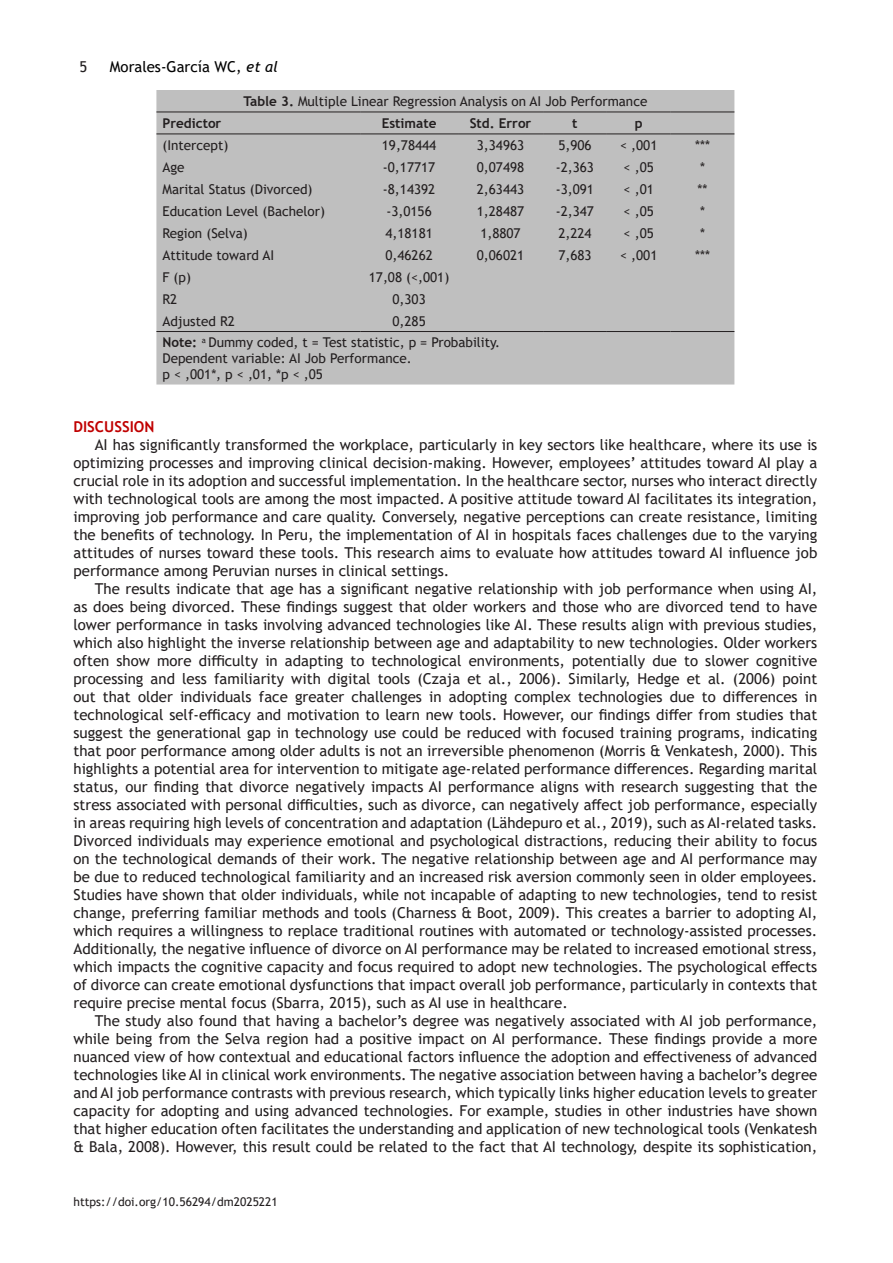
<style>
.page{position:relative;width:893px;height:1263px;background:#fff}
.page>*{position:absolute;margin:0;border:0;box-sizing:border-box;transform-origin:0 0}
.t1{font:15px/18px "Trebuchet MS";color:#231f20;text-align:justify}
.t2{font:15px "Trebuchet MS";color:#000}
.t3{font:700 15px "Trebuchet MS";color:#c00000}
.t4{font:13.5px "Trebuchet MS";color:#231f20}
.t5{font:700 13.5px "Trebuchet MS";color:#231f20}
.t6{font:12px "Trebuchet MS";color:#231f20}
.s1{font-style:italic}
.s2{font-weight:700}
</style>
<div class="page">
<div style="left:156px;top:90px;width:578px;height:294px;background:#bfbfbf"></div>
<hr style="left:156px;top:112px;width:204px;height:1px;background:#231f20">
<hr style="left:360px;top:112px;width:98px;height:1px;background:#231f20">
<hr style="left:458px;top:112px;width:85px;height:1px;background:#231f20">
<hr style="left:543px;top:112px;width:64px;height:1px;background:#231f20">
<hr style="left:607px;top:112px;width:64px;height:1px;background:#231f20">
<hr style="left:671px;top:112px;width:63px;height:1px;background:#231f20">
<hr style="left:156px;top:134px;width:204px;height:1px;background:#231f20">
<hr style="left:360px;top:134px;width:98px;height:1px;background:#231f20">
<hr style="left:458px;top:134px;width:85px;height:1px;background:#231f20">
<hr style="left:543px;top:134px;width:64px;height:1px;background:#231f20">
<hr style="left:607px;top:134px;width:64px;height:1px;background:#231f20">
<hr style="left:671px;top:134px;width:63px;height:1px;background:#231f20">
<hr style="left:156px;top:331px;width:204px;height:1px;background:#231f20">
<hr style="left:360px;top:331px;width:98px;height:1px;background:#231f20">
<hr style="left:458px;top:331px;width:85px;height:1px;background:#231f20">
<hr style="left:543px;top:331px;width:64px;height:1px;background:#231f20">
<hr style="left:607px;top:331px;width:64px;height:1px;background:#231f20">
<hr style="left:671px;top:331px;width:63px;height:1px;background:#231f20">
<p class="t1" style="left:80px;top:58px;width:9px">5</p>
<p class="t2" style="left:110px;top:57px;width:169px">Morales-García WC, <span class="s1">et al</span></p>
<p class="t4" style="left:243px;top:93px;width:405px"><span class="s2">Table 3.</span> Multiple Linear Regression Analysis on AI Job Performance</p>
<p class="t5" style="left:162px;top:115px;width:60px">Predictor</p>
<p class="t5" style="left:382px;top:115px;width:56px">Estimate</p>
<p class="t5" style="left:470px;top:115px;width:63px">Std. Error</p>
<p class="t5" style="left:572px;top:115px;width:7px">t</p>
<p class="t5" style="left:635px;top:115px;width:9px">p</p>
<p class="t4" style="left:162px;top:137px;width:67px">(Intercept)</p>
<p class="t4" style="left:382px;top:137px;width:56px">19,78444</p>
<p class="t4" style="left:477px;top:137px;width:49px">3,34963</p>
<p class="t4" style="left:558px;top:137px;width:35px">5,906</p>
<p class="t4" style="left:620px;top:137px;width:39px">&lt; ,001</p>
<p class="t4" style="left:695px;top:137px;width:16px">***</p>
<p class="t4" style="left:162px;top:159px;width:24px">Age</p>
<p class="t4" style="left:383px;top:159px;width:54px">-0,17717</p>
<p class="t4" style="left:477px;top:159px;width:49px">0,07498</p>
<p class="t4" style="left:556px;top:159px;width:40px">-2,363</p>
<p class="t4" style="left:624px;top:159px;width:32px">&lt; ,05</p>
<p class="t4" style="left:700px;top:159px;width:6px">*</p>
<p class="t4" style="left:162px;top:180px;width:152px">Marital Status (Divorced)</p>
<p class="t4" style="left:383px;top:180px;width:54px">-8,14392</p>
<p class="t4" style="left:477px;top:180px;width:49px">2,63443</p>
<p class="t4" style="left:556px;top:180px;width:40px">-3,091</p>
<p class="t4" style="left:624px;top:180px;width:32px">&lt; ,01</p>
<p class="t4" style="left:698px;top:180px;width:11px">**</p>
<p class="t4" style="left:162px;top:202px;width:164px">Education Level (Bachelor)</p>
<p class="t4" style="left:386px;top:202px;width:47px">-3,0156</p>
<p class="t4" style="left:477px;top:202px;width:49px">1,28487</p>
<p class="t4" style="left:556px;top:202px;width:40px">-2,347</p>
<p class="t4" style="left:624px;top:202px;width:32px">&lt; ,05</p>
<p class="t4" style="left:700px;top:202px;width:6px">*</p>
<p class="t4" style="left:162px;top:224px;width:87px">Region (Selva)</p>
<p class="t4" style="left:385px;top:224px;width:49px">4,18181</p>
<p class="t4" style="left:480px;top:224px;width:42px">1,8807</p>
<p class="t4" style="left:558px;top:224px;width:35px">2,224</p>
<p class="t4" style="left:624px;top:224px;width:32px">&lt; ,05</p>
<p class="t4" style="left:700px;top:224px;width:6px">*</p>
<p class="t4" style="left:162px;top:246px;width:113px">Attitude toward AI</p>
<p class="t4" style="left:385px;top:246px;width:49px">0,46262</p>
<p class="t4" style="left:477px;top:246px;width:49px">0,06021</p>
<p class="t4" style="left:558px;top:246px;width:35px">7,683</p>
<p class="t4" style="left:620px;top:246px;width:39px">&lt; ,001</p>
<p class="t4" style="left:695px;top:246px;width:16px">***</p>
<p class="t4" style="left:162px;top:268px;width:30px">F (p)</p>
<p class="t4" style="left:369px;top:268px;width:82px">17,08 (&lt;,001)</p>
<p class="t4" style="left:162px;top:290px;width:16px">R2</p>
<p class="t4" style="left:392px;top:290px;width:35px">0,303</p>
<p class="t4" style="left:162px;top:312px;width:74px">Adjusted R2</p>
<p class="t4" style="left:392px;top:312px;width:35px">0,285</p>
<p class="t4" style="left:162px;top:334px;width:339px"><span class="s2">Note:</span> <sup>a</sup> Dummy coded, t = Test statistic, p = Probability.</p>
<p class="t4" style="left:162px;top:350px;width:251px">Dependent variable: AI Job Performance.</p>
<p class="t4" style="left:162px;top:365px;width:162px">p &lt; ,001*, p &lt; ,01, *p &lt; ,05</p>
<p class="t3" style="left:74px;top:417px;width:82px">DISCUSSION</p>
<p class="t1" style="left:74px;top:436px;width:745px;text-indent:21px">AI has significantly transformed the workplace, particularly in key sectors like healthcare, where its use is optimizing processes and improving clinical decision-making. However, employees’ attitudes toward AI play a crucial role in its adoption and successful implementation. In the healthcare sector, nurses who interact directly with technological tools are among the most impacted. A positive attitude toward AI facilitates its integration, improving job performance and care quality. Conversely, negative perceptions can create resistance, limiting the benefits of technology. In Peru, the implementation of AI in hospitals faces challenges due to the varying attitudes of nurses toward these tools. This research aims to evaluate how attitudes toward AI influence job performance among Peruvian nurses in clinical settings.</p>
<p class="t1" style="left:74px;top:580px;width:745px;text-indent:21px">The results indicate that age has a significant negative relationship with job performance when using AI, as does being divorced. These findings suggest that older workers and those who are divorced tend to have lower performance in tasks involving advanced technologies like AI. These results align with previous studies, which also highlight the inverse relationship between age and adaptability to new technologies. Older workers often show more difficulty in adapting to technological environments, potentially due to slower cognitive processing and less familiarity with digital tools (Czaja et al., 2006). Similarly, Hedge et al. (2006) point out that older individuals face greater challenges in adopting complex technologies due to differences in technological self-efficacy and motivation to learn new tools. However, our findings differ from studies that suggest the generational gap in technology use could be reduced with focused training programs, indicating that poor performance among older adults is not an irreversible phenomenon (Morris &amp; Venkatesh, 2000). This highlights a potential area for intervention to mitigate age-related performance differences. Regarding marital status, our finding that divorce negatively impacts AI performance aligns with research suggesting that the stress associated with personal difficulties, such as divorce, can negatively affect job performance, especially in areas requiring high levels of concentration and adaptation (Lähdepuro et al., 2019), such as AI-related tasks.<br>Divorced individuals may experience emotional and psychological distractions, reducing their ability to focus on the technological demands of their work. The negative relationship between age and AI performance may be due to reduced technological familiarity and an increased risk aversion commonly seen in older employees.<br>Studies have shown that older individuals, while not incapable of adapting to new technologies, tend to resist change, preferring familiar methods and tools (Charness &amp; Boot, 2009). This creates a barrier to adopting AI, which requires a willingness to replace traditional routines with automated or technology-assisted processes.<br>Additionally, the negative influence of divorce on AI performance may be related to increased emotional stress, which impacts the cognitive capacity and focus required to adopt new technologies. The psychological effects of divorce can create emotional dysfunctions that impact overall job performance, particularly in contexts that require precise mental focus (Sbarra, 2015), such as AI use in healthcare.</p>
<p class="t1" style="left:74px;top:1012px;width:745px;text-indent:21px">The study also found that having a bachelor’s degree was negatively associated with AI job performance, while being from the Selva region had a positive impact on AI performance. These findings provide a more nuanced view of how contextual and educational factors influence the adoption and effectiveness of advanced technologies like AI in clinical work environments. The negative association between having a bachelor’s degree and AI job performance contrasts with previous research, which typically links higher education levels to greater capacity for adopting and using advanced technologies. For example, studies in other industries have shown that higher education often facilitates the understanding and application of new technological tools (Venkatesh &amp; Bala, 2008). However, this result could be related to the fact that AI technology, despite its sophistication,</p>
<p class="t6" style="left:74px;top:1194px;width:206px">https://doi.org/10.56294/dm2025221</p>
</div>
